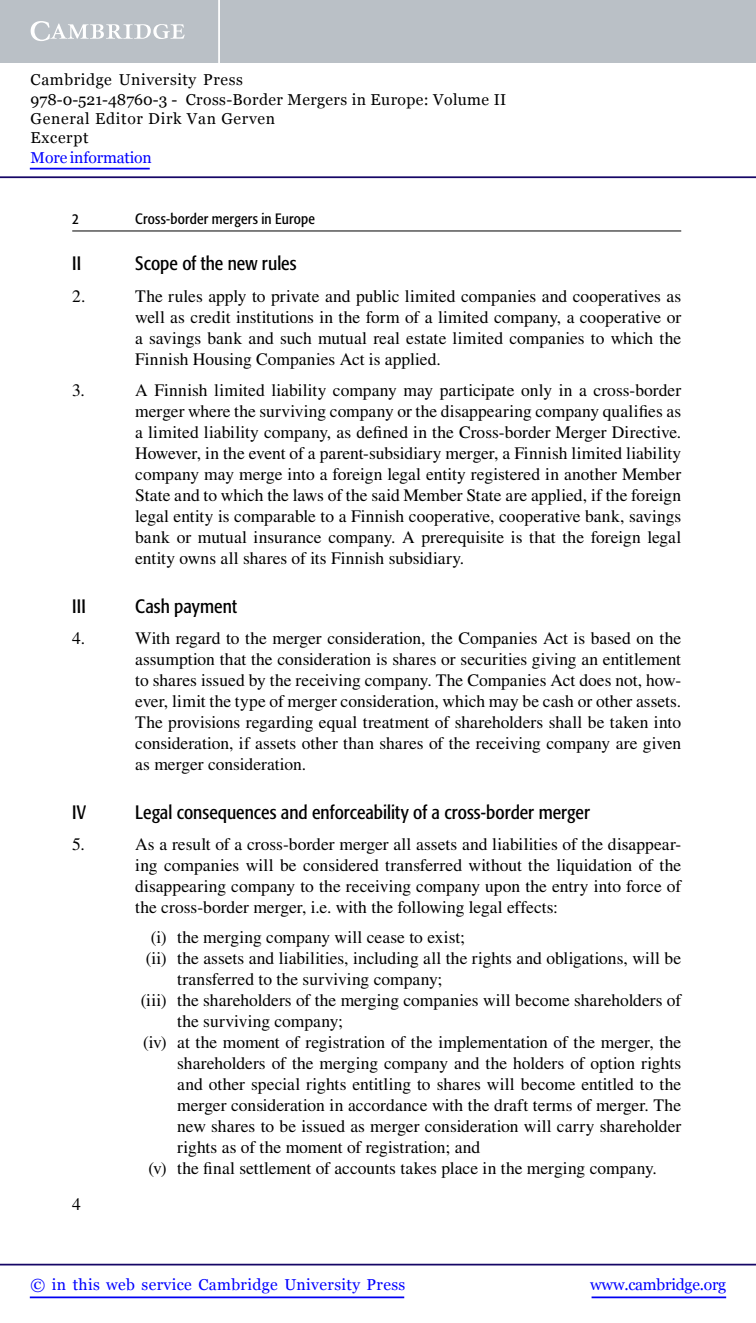
<style>
.page{position:relative;width:756px;height:1323px;background:#fff}
.page>*{position:absolute;margin:0;border:0;box-sizing:border-box;transform-origin:0 0}
.t1{font:condensed 19.25px "Formata";color:#000}
.t2{font:17.5px/21px "Times LT Std";color:#000;text-align:justify}
.t3{font:15.75px/19.2px "Georgia";letter-spacing:.04em;color:#000}
.t4{font:15.75px "Georgia";letter-spacing:.025em;color:#00f}
.t5{font:15.75px "Georgia";letter-spacing:-.015em;color:#00f}
.t6{font:15.75px "Georgia";letter-spacing:-.01em;color:#00f}
.t7{font:condensed 14.88px "Formata";letter-spacing:.01em;color:#000}
</style>
<div class="page">
<div style="left:0;top:0;width:756px;height:63px;background:#bac0c6"></div>
<svg style="left:31px;top:21px;width:154px;height:20px"></svg>
<hr style="left:218px;top:0;width:2px;height:63px;background:#fff">
<hr style="left:0;top:176px;width:756px;height:2px;background:#150666">
<hr style="left:592px;top:1297px;width:134px;height:1px;background:#0000f1">
<hr style="left:0;top:1264px;width:756px;height:1px;background:#150666">
<hr style="left:30px;top:1297px;width:374px;height:1px;background:#0000f1">
<hr style="left:30px;top:168px;width:120px;height:2px;background:#0000f1">
<hr style="left:72px;top:231px;width:609px;height:1px;background:#000">
<p class="t3" style="left:31px;top:70px;width:477px">Cambridge University Press<br>978-0-521-48760-3 - Cross-Border Mergers in Europe: Volume II<br>General Editor Dirk Van Gerven<br>Excerpt</p>
<p class="t6" style="left:31px;top:148px;width:123px">More information</p>
<p class="t7" style="left:72px;top:210px;width:8px">2</p>
<p class="t7" style="left:135px;top:210px;width:181px">Cross-border mergers in Europe</p>
<p class="t1" style="left:72px;top:252px;width:10px">II</p>
<p class="t1" style="left:135px;top:252px;width:163px">Scope of the new rules</p>
<p class="t2" style="left:72px;top:285px;width:15px">2.</p>
<p class="t2" style="left:135px;top:285px;width:548px">The rules apply to private and public limited companies and cooperatives as well as credit institutions in the form of a limited company, a cooperative or a savings bank and such mutual real estate limited companies to which the Finnish Housing Companies Act is applied.</p>
<p class="t2" style="left:72px;top:380px;width:14px">3.</p>
<p class="t2" style="left:135px;top:380px;width:548px">A Finnish limited liability company may participate only in a cross-border merger where the surviving company or the disappearing company qualifies as a limited liability company, as defined in the Cross-border Merger Directive.<br>However, in the event of a parent-subsidiary merger, a Finnish limited liability company may merge into a foreign legal entity registered in another Member State and to which the laws of the said Member State are applied, if the foreign legal entity is comparable to a Finnish cooperative, cooperative bank, savings bank or mutual insurance company. A prerequisite is that the foreign legal entity owns all shares of its Finnish subsidiary.</p>
<p class="t1" style="left:72px;top:595px;width:15px">III</p>
<p class="t1" style="left:135px;top:595px;width:103px">Cash payment</p>
<p class="t2" style="left:72px;top:628px;width:14px">4.</p>
<p class="t2" style="left:135px;top:628px;width:548px">With regard to the merger consideration, the Companies Act is based on the assumption that the consideration is shares or securities giving an entitlement to shares issued by the receiving company. The Companies Act does not, how&shy;ever, limit the type of merger consideration, which may be cash or other assets.<br>The provisions regarding equal treatment of shareholders shall be taken into consideration, if assets other than shares of the receiving company are given as merger consideration.</p>
<p class="t1" style="left:72px;top:801px;width:15px">IV</p>
<p class="t1" style="left:135px;top:801px;width:456px">Legal consequences and enforceability of a cross-border merger</p>
<p class="t2" style="left:72px;top:834px;width:14px">5.</p>
<p class="t2" style="left:135px;top:834px;width:548px">As a result of a cross-border merger all assets and liabilities of the disappear&shy;ing companies will be considered transferred without the liquidation of the disappearing company to the receiving company upon the entry into force of the cross-border merger, i.e. with the following legal effects:</p>
<p class="t2" style="left:151px;top:927px;width:316px">(i) the merging company will cease to exist;</p>
<p class="t2" style="left:146px;top:948px;width:537px">(ii) the assets and liabilities, including all the rights and obligations, will be</p>
<p class="t2" style="left:177px;top:969px;width:267px">transferred to the surviving company;</p>
<p class="t2" style="left:141px;top:990px;width:542px">(iii) the shareholders of the merging companies will become shareholders of</p>
<p class="t2" style="left:177px;top:1011px;width:167px">the surviving company;</p>
<p class="t2" style="left:143px;top:1032px;width:540px">(iv) at the moment of registration of the implementation of the merger, the</p>
<p class="t2" style="left:177px;top:1053px;width:506px">shareholders of the merging company and the holders of option rights</p>
<p class="t2" style="left:177px;top:1074px;width:506px">and other special rights entitling to shares will become entitled to the</p>
<p class="t2" style="left:177px;top:1095px;width:505px">merger consideration in accordance with the draft terms of merger. The</p>
<p class="t2" style="left:177px;top:1116px;width:506px">new shares to be issued as merger consideration will carry shareholder</p>
<p class="t2" style="left:177px;top:1137px;width:305px">rights as of the moment of registration; and</p>
<p class="t2" style="left:148px;top:1158px;width:510px">(v) the final settlement of accounts takes place in the merging company.</p>
<p class="t2" style="left:72px;top:1193px;width:10px">4</p>
<p class="t4" style="left:31px;top:1276px;width:376px">© in this web service Cambridge University Press</p>
<p class="t5" style="left:590px;top:1276px;width:137px">www.cambridge.org</p>
</div>
